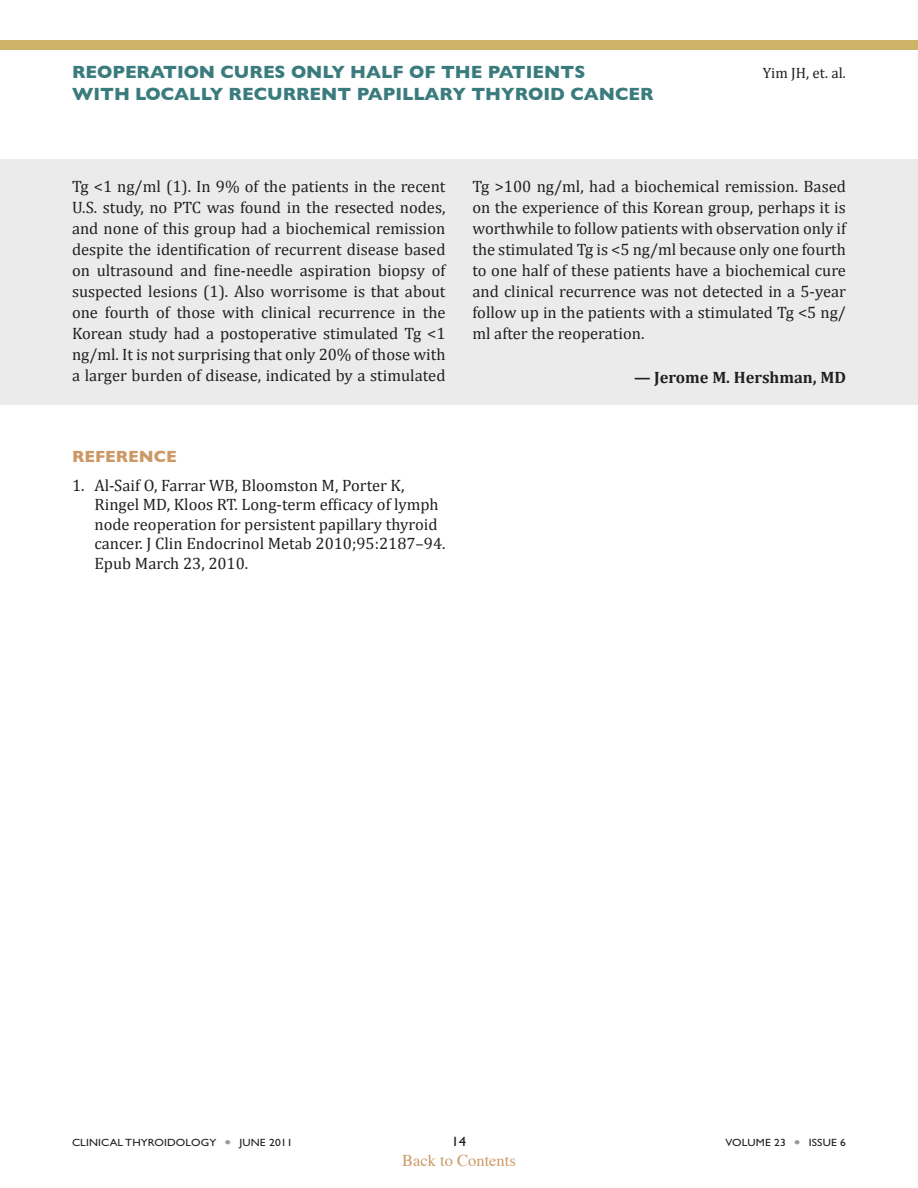
<style>
.page{position:relative;width:918px;height:1188px;background:#fff}
.page>*{position:absolute;margin:0;border:0;box-sizing:border-box;transform-origin:0 0}
.Topic_Header_page_2{font:700 18px "Gill Sans";color:#3a7b7d}
.body_summary{font:16.5px/21px "Cambria";color:#231f20;text-align:justify}
.commentary_bullet{font:16.5px/19.5px "Cambria";color:#231f20}
.commentary_name{font:700 16.5px "Cambria";color:#231f20}
.t1{font:16.5px "Times";color:#c96}
.commentary_reference{font:700 16.5px "Gill Sans";color:#c96}
.Topic_Header_page_2-2{font:15px "Cambria";color:#231f20}
.t2{font:13.5px "Gill Sans Std";color:#231f20;scale:1.1 1}
.t3{font:10.5px "Gill Sans Std";letter-spacing:.01em;color:#231f20;scale:1.1 1}
.s1{color:#999}
</style>
<div class="page">
<div style="left:0;top:159px;width:918px;height:246px;background:#ebebeb"></div>
<div style="left:0;top:40px;width:918px;height:10px;background:#cdb469"></div>
<p class="Topic_Header_page_2" style="left:72px;top:62px;width:515px">REOPERATION CURES ONLY HALF OF THE PATIENTS</p>
<p class="Topic_Header_page_2-2" style="left:763px;top:64px;width:85px">Yim JH, et. al.</p>
<p class="Topic_Header_page_2" style="left:72px;top:83px;width:583px">WITH LOCALLY RECURRENT PAPILLARY THYROID CANCER</p>
<p class="body_summary" style="left:72px;top:176px;width:375px">Tg &lt;1 ng/ml (1). In 9% of the patients in the recent U.S. study, no PTC was found in the resected nodes, and none of this group had a biochemical remission despite the identification of recurrent disease based on ultrasound and fine-needle aspiration biopsy of suspected lesions (1). Also worrisome is that about one fourth of those with clinical recurrence in the Korean study had a postoperative stimulated Tg &lt;1 ng/ml. It is not surprising that only 20% of those with a larger burden of disease, indicated by a stimulated</p>
<p class="body_summary" style="left:472px;top:176px;width:375px">Tg &gt;100 ng/ml, had a biochemical remission. Based on the experience of this Korean group, perhaps it is worthwhile to follow patients with observation only if the stimulated Tg is &lt;5 ng/ml because only one fourth to one half of these patients have a biochemical cure and clinical recurrence was not detected in a 5-year follow up in the patients with a stimulated Tg &lt;5 ng/ ml after the reoperation.</p>
<p class="commentary_name" style="left:634px;top:367px;width:214px">— Jerome M. Hershman, MD</p>
<p class="commentary_reference" style="left:72px;top:447px;width:106px">REFERENCE</p>
<p class="commentary_bullet" style="left:94px;top:475px;width:353px;text-indent:-22px">1. Al-Saif O, Farrar WB, Bloomston M, Porter K, Ringel MD, Kloos RT. Long-term efficacy of lymph node reoperation for persistent papillary thyroid cancer. J Clin Endocrinol Metab 2010;95:2187–94.<br>Epub March 23, 2010.</p>
<p class="t3" style="left:72px;top:1137px;width:202px">CLINICAL THYROIDOLOGY <span class="s1">●</span> JUNE 2011</p>
<p class="t2" style="left:451px;top:1134px;width:15px">14</p>
<p class="t3" style="left:726px;top:1137px;width:111px">VOLUME 23 <span class="s1">●</span> ISSUE 6</p>
<p class="t1" style="left:402px;top:1145px;width:115px">Back to Contents</p>
</div>
